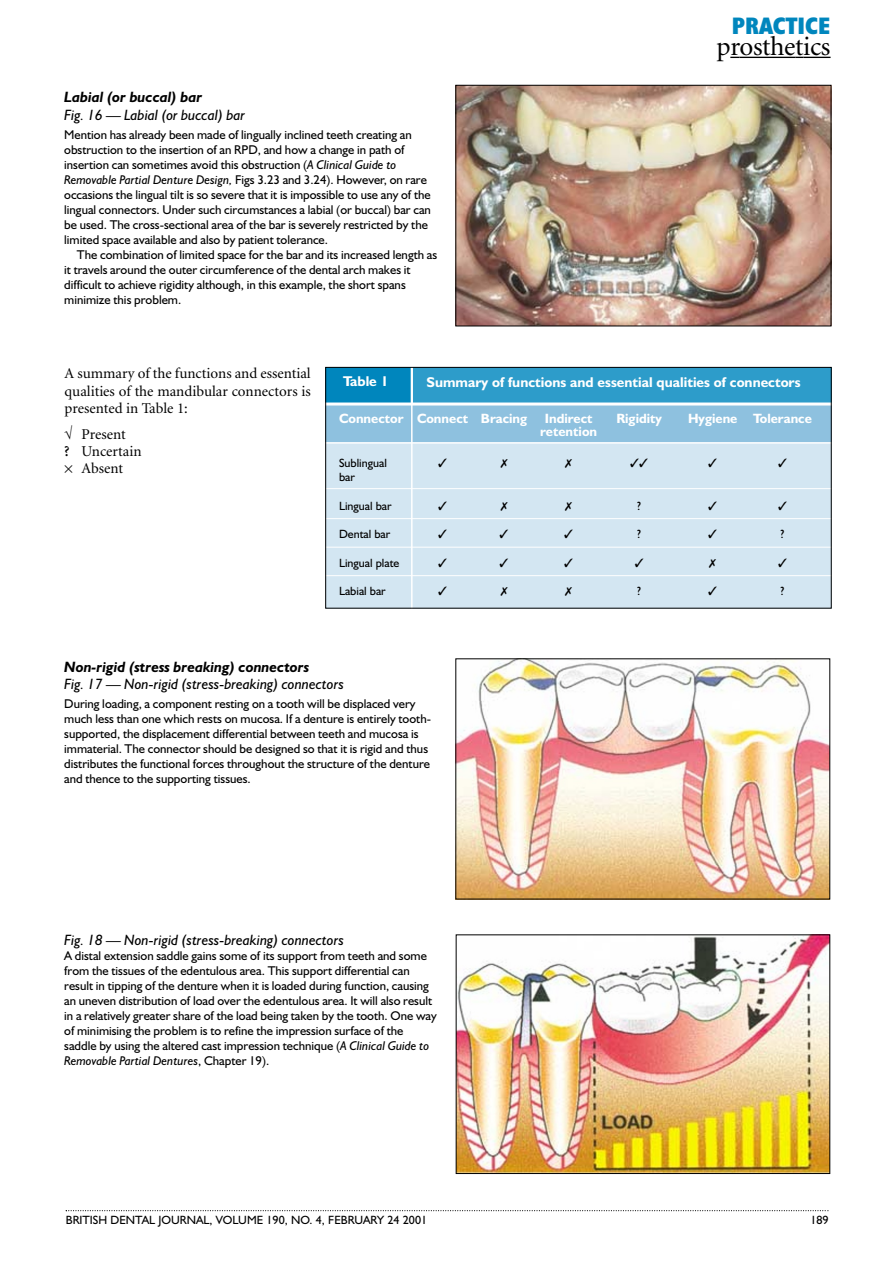
<style>
.page{position:relative;width:893px;height:1262px;background:#fff}
.page>*{position:absolute;margin:0;border:0;box-sizing:border-box;transform-origin:0 0}
.t1{font:27px "Minion";letter-spacing:-.015em;color:#000}
.t2{font:700 condensed 24px "Humanist 521 BT Xtra";color:#0086bd}
.t3{font:italic 15px "Humanist 521 BT";color:#000}
.t4{font:15px/17.2px "Minion";color:#000;text-align:justify}
.t5{font:italic 700 15px "Humanist 521 BT";color:#000}
.t6{font:700 14.25px "Humanist 521 BT";color:#fff}
.t7{font:700 13.5px "Humanist 521 BT";color:#fff}
.t8{font:12.75px/15px "Humanist 521 BT Roman 2";color:#000}
.t9{font:italic 12.75px "Humanist 521 BT";color:#000}
.t10{font:12px "Humanist 521 BT";color:#000}
.t11{font:12px "Humanist 521 BT Roman 2";color:#000}
.s1{font-family:"Humanist 521 BT";font-style:italic}
.s2{font-weight:600}
.s3{font-family:"Humanist 521 BT Roman 2";font-style:normal}
</style>
<div class="page">
<svg style="left:66px;top:1210px;width:762px;height:1px"></svg>
<hr style="left:739px;top:57px;width:56px;height:1px;background:#000">
<svg style="left:795px;top:57px;width:35px;height:1px"></svg>
<img style="left:458px;top:936px;width:370px;height:235px">
<img style="left:457px;top:660px;width:371px;height:237px">
<div style="left:326px;top:367px;width:505px;height:241px;background:#d3e6f2"></div>
<div style="left:411px;top:367px;width:420px;height:37px;background:#2d9cca"></div>
<div style="left:326px;top:367px;width:85px;height:37px;background:#0086bd"></div>
<div style="left:326px;top:404px;width:505px;height:39px;background:#8ec1df"></div>
<hr style="left:326px;top:442px;width:505px;height:1px;background:#fff">
<hr style="left:326px;top:518px;width:505px;height:1px;background:#fff">
<hr style="left:326px;top:547px;width:505px;height:1px;background:#fff">
<hr style="left:326px;top:575px;width:505px;height:1px;background:#fff">
<hr style="left:411px;top:367px;width:1px;height:241px;background:#fff">
<hr style="left:326px;top:402px;width:505px;height:3px;background:#fff">
<hr style="left:326px;top:488px;width:505px;height:1px;background:#fff">
<hr style="left:410px;top:367px;width:3px;height:37px;background:#fff">
<div style="left:325px;top:367px;width:506px;height:241px;border:1px solid #000"></div>
<img style="left:457px;top:87px;width:372px;height:237px">
<div style="left:455px;top:85px;width:376px;height:241px;border:1px solid #000"></div>
<p class="t5" style="left:64px;top:92px;width:140px">Labial (or buccal) bar</p>
<p class="t3" style="left:64px;top:109px;width:182px">Fig. 16 — Labial (or buccal) bar</p>
<p class="t8" style="left:64px;top:128px;width:368px">Mention has already been made of lingually inclined teeth creating an obstruction to the insertion of an RPD, and how a change in path of insertion can sometimes avoid this obstruction (<span class="s1">A Clinical Guide to Removable Partial Denture Design,</span> Figs 3.23 and 3.24). However, on rare occasions the lingual tilt is so severe that it is impossible to use any of the lingual connectors. Under such circumstances a labial (or buccal) bar can be used. The cross-sectional area of the bar is severely restricted by the limited space available and also by patient tolerance.</p>
<p class="t8" style="left:64px;top:248px;width:374px;text-indent:13px">The combination of limited space for the bar and its increased length as it travels around the outer circumference of the dental arch makes it difficult to achieve rigidity although, in this example, the short spans minimize this problem.</p>
<h2 class="t2" style="left:731px;top:17px;width:100px">PRACTICE</h2>
<h1 class="t1" style="left:716px;top:35px;width:116px">prosthetics</h1>
<p class="t4" style="left:65px;top:366px;width:248px">A summary of the functions and essential qualities of the mandibular connectors is presented in Table 1:</p>
<p class="t4" style="left:65px;top:427px;width:63px">√ Present</p>
<p class="t4" style="left:65px;top:444px;width:78px"><span class="s2">?</span> Uncertain</p>
<p class="t4" style="left:82px;top:461px;width:43px">Absent</p>
<p class="t6" style="left:343px;top:376px;width:47px">Table 1</p>
<p class="t6" style="left:426px;top:377px;width:375px">Summary of functions and essential qualities of connectors</p>
<p class="t7" style="left:339px;top:413px;width:190px">Connector Connect Bracing</p>
<p class="t7" style="left:544px;top:413px;width:49px">Indirect</p>
<p class="t7" style="left:616px;top:413px;width:47px">Rigidity</p>
<p class="t7" style="left:688px;top:413px;width:125px">Hygiene Tolerance</p>
<p class="t7" style="left:540px;top:427px;width:59px">retention</p>
<p class="t10" style="left:339px;top:458px;width:49px">Sublingual</p>
<p class="t10" style="left:339px;top:473px;width:17px">bar</p>
<p class="t10" style="left:339px;top:501px;width:54px">Lingual bar</p>
<p class="t10" style="left:637px;top:501px;width:5px">?</p>
<p class="t10" style="left:339px;top:530px;width:53px">Dental bar</p>
<p class="t10" style="left:637px;top:530px;width:5px">?</p>
<p class="t10" style="left:780px;top:530px;width:5px">?</p>
<p class="t10" style="left:339px;top:558px;width:62px">Lingual plate</p>
<p class="t10" style="left:339px;top:587px;width:48px">Labial bar</p>
<p class="t10" style="left:637px;top:587px;width:5px">?</p>
<p class="t10" style="left:780px;top:587px;width:5px">?</p>
<p class="t5" style="left:64px;top:661px;width:247px">Non-rigid (stress breaking) connectors</p>
<p class="t3" style="left:64px;top:678px;width:281px">Fig. 17 — Non-rigid (stress-breaking) connectors</p>
<p class="t8" style="left:64px;top:698px;width:368px">During loading, a component resting on a tooth will be displaced very much less than one which rests on mucosa. If a denture is entirely tooth&shy;supported, the displacement differential between teeth and mucosa is immaterial. The connector should be designed so that it is rigid and thus distributes the functional forces throughout the structure of the denture and thence to the supporting tissues.</p>
<p class="t3" style="left:64px;top:934px;width:281px">Fig. 18 — Non-rigid (stress-breaking) connectors</p>
<p class="t8" style="left:64px;top:949px;width:374px">A distal extension saddle gains some of its support from teeth and some from the tissues of the edentulous area. This support differential can result in tipping of the denture when it is loaded during function, causing an uneven distribution of load over the edentulous area. It will also result in a relatively greater share of the load being taken by the tooth. One way of minimising the problem is to refine the impression surface of the saddle by using the altered cast impression technique (<span class="s1">A Clinical Guide to</span></p>
<p class="t9" style="left:64px;top:1056px;width:206px">Removable Partial Dentures<span class="s3">, Chapter 19).</span></p>
<p class="t11" style="left:66px;top:1215px;width:363px">BRITISH DENTAL JOURNAL, VOLUME 190, NO. 4, FEBRUARY 24 2001</p>
<p class="t11" style="left:810px;top:1215px;width:20px">189</p>
</div>
